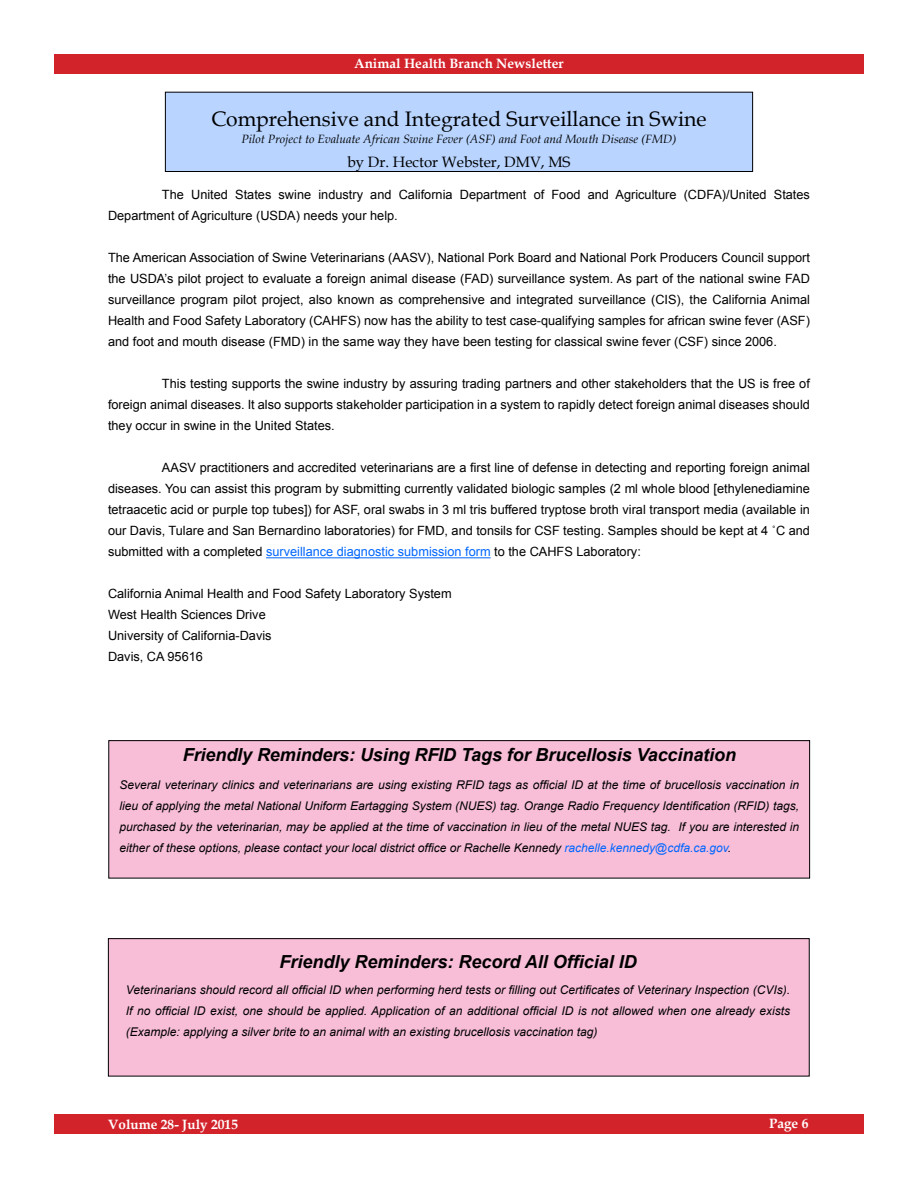
<style>
.page{position:relative;width:918px;height:1188px;background:#fff}
.page>*{position:absolute;margin:0;border:0;box-sizing:border-box;transform-origin:0 0}
.t1{font:21px "Book Antiqua";color:#000}
.t2{font:italic 700 18px "Arial";letter-spacing:-.005em;color:#000}
.t3{font:15px "Book Antiqua";color:#000}
.t4{font:700 13.5px "Book Antiqua";color:#fff}
.t5{font:12.75px/21px "Arial";color:#000;text-align:justify}
.t6{font:italic 12px/21px "Arial";color:#000;text-align:justify}
.t7{font:italic 12px "Book Antiqua";color:#000}
.s1{color:#06f}
</style>
<div class="page">
<div style="left:54px;top:54px;width:810px;height:20px;background:#d2232a"></div>
<div style="left:54px;top:1114px;width:810px;height:20px;background:#d2232a"></div>
<div style="left:165px;top:92px;width:588px;height:80px;background:#b8d4ff"></div>
<div style="left:165px;top:92px;width:588px;height:80px;border:1px solid #000"></div>
<hr style="left:266px;top:557px;width:225px;height:1px;background:#06f">
<div style="left:109px;top:741px;width:701px;height:137px;background:#f8bdd7"></div>
<div style="left:108px;top:740px;width:702px;height:138px;border:1px solid #000"></div>
<div style="left:108px;top:939px;width:701px;height:137px;background:#f8bdd7"></div>
<div style="left:108px;top:938px;width:702px;height:138px;border:1px solid #000"></div>
<p class="t4" style="left:354px;top:55px;width:211px">Animal Health Branch Newsletter</p>
<h1 class="t1" style="left:211px;top:104px;width:497px">Comprehensive and Integrated Surveillance in Swine</h1>
<p class="t7" style="left:242px;top:131px;width:436px">Pilot Project to Evaluate African Swine Fever (ASF) and Foot and Mouth Disease (FMD)</p>
<p class="t3" style="left:347px;top:152px;width:225px">by Dr. Hector Webster, DMV, MS</p>
<p class="t5" style="left:108px;top:185px;width:703px;text-indent:54px">The United States swine industry and California Department of Food and Agriculture (CDFA)/United States<br>Department of Agriculture (USDA) needs your help.</p>
<p class="t5" style="left:108px;top:248px;width:704px">The American Association of Swine Veterinarians (AASV), National Pork Board and National Pork Producers Council support the USDA’s pilot project to evaluate a foreign animal disease (FAD) surveillance system. As part of the national swine FAD surveillance program pilot project, also known as comprehensive and integrated surveillance (CIS), the California Animal Health and Food Safety Laboratory (CAHFS) now has the ability to test case-qualifying samples for african swine fever (ASF) and foot and mouth disease (FMD) in the same way they have been testing for classical swine fever (CSF) since 2006.</p>
<p class="t5" style="left:108px;top:374px;width:703px;text-indent:54px">This testing supports the swine industry by assuring trading partners and other stakeholders that the US is free of foreign animal diseases. It also supports stakeholder participation in a system to rapidly detect foreign animal diseases should they occur in swine in the United States.</p>
<p class="t5" style="left:108px;top:458px;width:703px;text-indent:54px">AASV practitioners and accredited veterinarians are a first line of defense in detecting and reporting foreign animal diseases. You can assist this program by submitting currently validated biologic samples (2 ml whole blood [ethylenediamine tetraacetic acid or purple top tubes]) for ASF, oral swabs in 3 ml tris buffered tryptose broth viral transport media (available in our Davis, Tulare and San Bernardino laboratories) for FMD, and tonsils for CSF testing. Samples should be kept at 4 ˚C and submitted with a completed <span class="s1">surveillance diagnostic submission form</span> to the CAHFS Laboratory:</p>
<p class="t5" style="left:108px;top:584px;width:345px;text-align:left">California Animal Health and Food Safety Laboratory System West Health Sciences Drive<br>University of California-Davis<br>Davis, CA 95616</p>
<h2 class="t2" style="left:183px;top:743px;width:555px">Friendly Reminders: Using RFID Tags for Brucellosis Vaccination</h2>
<p class="t6" style="left:120px;top:775px;width:681px">Several veterinary clinics and veterinarians are using existing RFID tags as official ID at the time of brucellosis vaccination in lieu of applying the metal National Uniform Eartagging System (NUES) tag. Orange Radio Frequency Identification (RFID) tags, purchased by the veterinarian, may be applied at the time of vaccination in lieu of the metal NUES tag. If you are interested in either of these options, please contact your local district office or Rachelle Kennedy <span class="s1">rachelle.kennedy@cdfa.ca.gov</span>.</p>
<h2 class="t2" style="left:279px;top:950px;width:359px">Friendly Reminders: Record All Official ID</h2>
<p class="t6" style="left:126px;top:980px;width:666px">Veterinarians should record all official ID when performing herd tests or filling out Certificates of Veterinary Inspection (CVIs).<br>If no official ID exist, one should be applied. Application of an additional official ID is not allowed when one already exists (Example: applying a silver brite to an animal with an existing brucellosis vaccination tag)</p>
<p class="t4" style="left:108px;top:1115px;width:132px">Volume 28- July 2015</p>
<p class="t4" style="left:769px;top:1115px;width:41px">Page 6</p>
</div>
